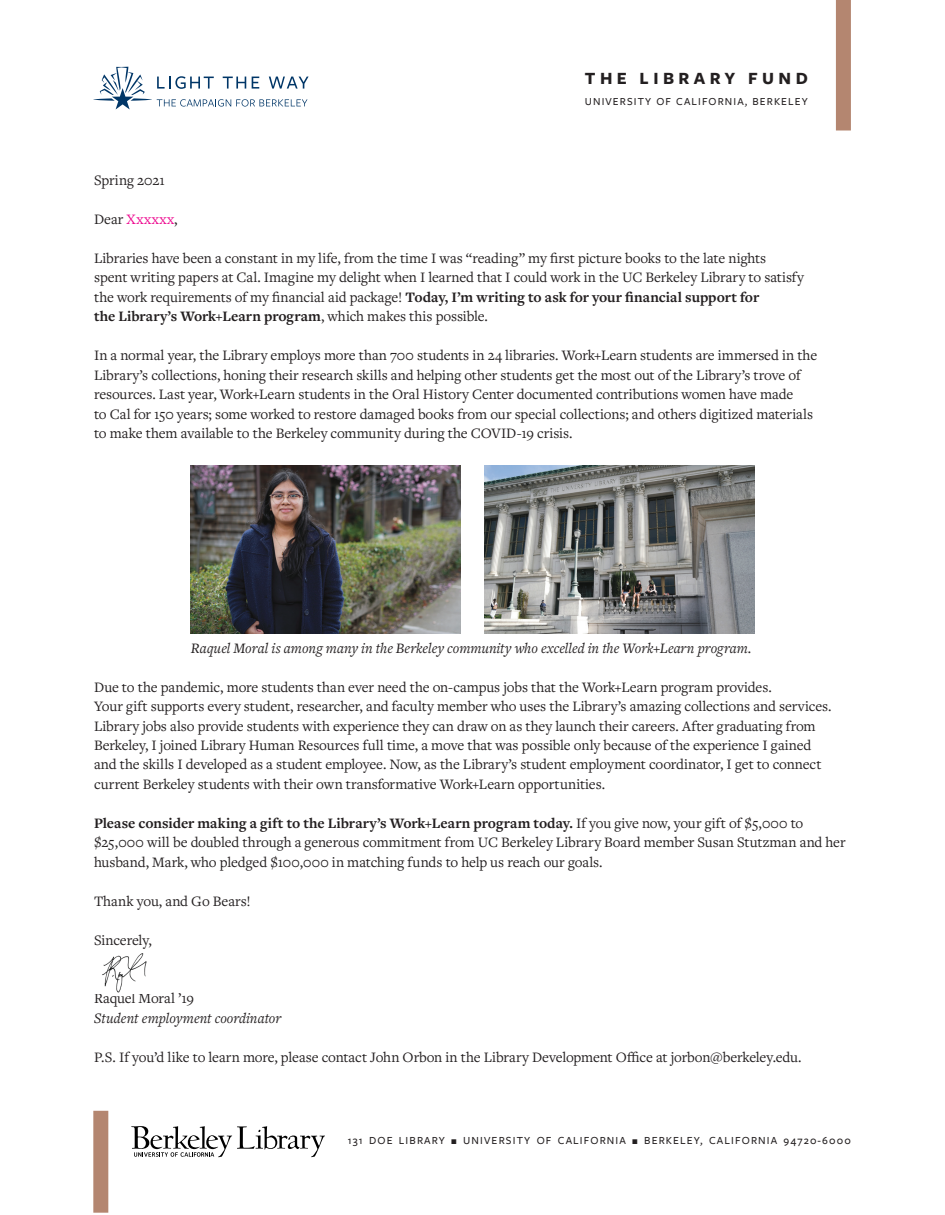
<style>
.page{position:relative;width:945px;height:1215px;background:#fff}
.page>*{position:absolute;margin:0;border:0;box-sizing:border-box;transform-origin:0 0}
.letter_text{font:700 17.85px "Freight Sans Pro";letter-spacing:.25em;color:#231f20}
.letter_text-2{font:15px/19.5px "Freight Text Pro";letter-spacing:-.01em;color:#231f20}
.letter_text-3{font:italic 15px "Freight Text Pro";color:#231f20}
.letter_text-4{font:15px "Freight Text Pro";letter-spacing:.035em;color:#ed028c}
.letter_text-5{font:500 11.25px "Freight Sans Pro";letter-spacing:.1em;color:#231f20}
.t1{font:500 11.1px "Freight Sans Pro";letter-spacing:.1em;color:#231f20}
.s1{color:#231f20}
.s2{font-weight:700}
</style>
<div class="page">
<img style="left:191px;top:465px;width:270px;height:168px">
<img style="left:484px;top:465px;width:270px;height:168px">
<img style="left:102px;top:953px;width:45px;height:40px">
<div style="left:836px;top:0;width:15px;height:130px;background:#b48670"></div>
<div style="left:93px;top:1111px;width:15px;height:102px;background:#b48670"></div>
<svg style="left:131px;top:1126px;width:194px;height:31px"></svg>
<svg style="left:93px;top:67px;width:216px;height:42px"></svg>
<p class="letter_text" style="left:585px;top:66px;width:224px">THE LIBRARY FUND</p>
<p class="t1" style="left:585px;top:94px;width:224px">UNIVERSITY OF CALIFORNIA, BERKELEY</p>
<p class="letter_text-2" style="left:94px;top:169px;width:72px">Spring 2021</p>
<p class="letter_text-4" style="left:94px;top:209px;width:85px"><span class="s1">Dear</span> Xxxxxx<span class="s1">,</span></p>
<p class="letter_text-2" style="left:94px;top:247px;width:711px">Libraries have been a constant in my life, from the time I was “reading” my first picture books to the late nights<br>spent writing papers at Cal. Imagine my delight when I learned that I could work in the UC Berkeley Library to satisfy the work requirements of my financial aid package! <span class="s2">Today, I’m writing to ask for your financial support for<br>the Library’s Work+Learn program</span>, which makes this possible.</p>
<p class="letter_text-2" style="left:94px;top:345px;width:725px">In a normal year, the Library employs more than 700 students in 24 libraries. Work+Learn students are immersed in the Library’s collections, honing their research skills and helping other students get the most out of the Library’s trove of resources. Last year, Work+Learn students in the Oral History Center documented contributions women have made<br>to Cal for 150 years; some worked to restore damaged books from our special collections; and others digitized materials to make them available to the Berkeley community during the COVID-19 crisis.</p>
<p class="letter_text-3" style="left:191px;top:638px;width:562px">Raquel Moral is among many in the Berkeley community who excelled in the Work+Learn program.</p>
<p class="letter_text-2" style="left:94px;top:676px;width:739px">Due to the pandemic, more students than ever need the on-campus jobs that the Work+Learn program provides.<br>Your gift supports every student, researcher, and faculty member who uses the Library’s amazing collections and services.<br>Library jobs also provide students with experience they can draw on as they launch their careers. After graduating from Berkeley, I joined Library Human Resources full time, a move that was possible only because of the experience I gained and the skills I developed as a student employee. Now, as the Library’s student employment coordinator, I get to connect current Berkeley students with their own transformative Work+Learn opportunities.</p>
<p class="letter_text-2" style="left:94px;top:813px;width:753px"><span class="s2">Please consider making a gift to the Library’s Work+Learn program today.</span> If you give now, your gift of $5,000 to $25,000 will be doubled through a generous commitment from UC Berkeley Library Board member Susan Stutzman and her husband, Mark, who pledged $100,000 in matching funds to help us reach our goals.</p>
<p class="letter_text-2" style="left:94px;top:891px;width:158px">Thank you, and Go Bears!</p>
<p class="letter_text-2" style="left:94px;top:930px;width:59px">Sincerely,</p>
<p class="letter_text-2" style="left:94px;top:988px;width:101px">Raquel Moral ’19</p>
<p class="letter_text-3" style="left:94px;top:1008px;width:189px">Student employment coordinator</p>
<p class="letter_text-2" style="left:94px;top:1047px;width:709px">P.S. If you’d like to learn more, please contact John Orbon in the Library Development Office at jorbon@berkeley.edu.</p>
<p class="letter_text-5" style="left:348px;top:1133px;width:504px">131 DOE LIBRARY P UNIVERSITY OF CALIFORNIA P BERKELEY, CALIFORNIA 94720-6000</p>
</div>
